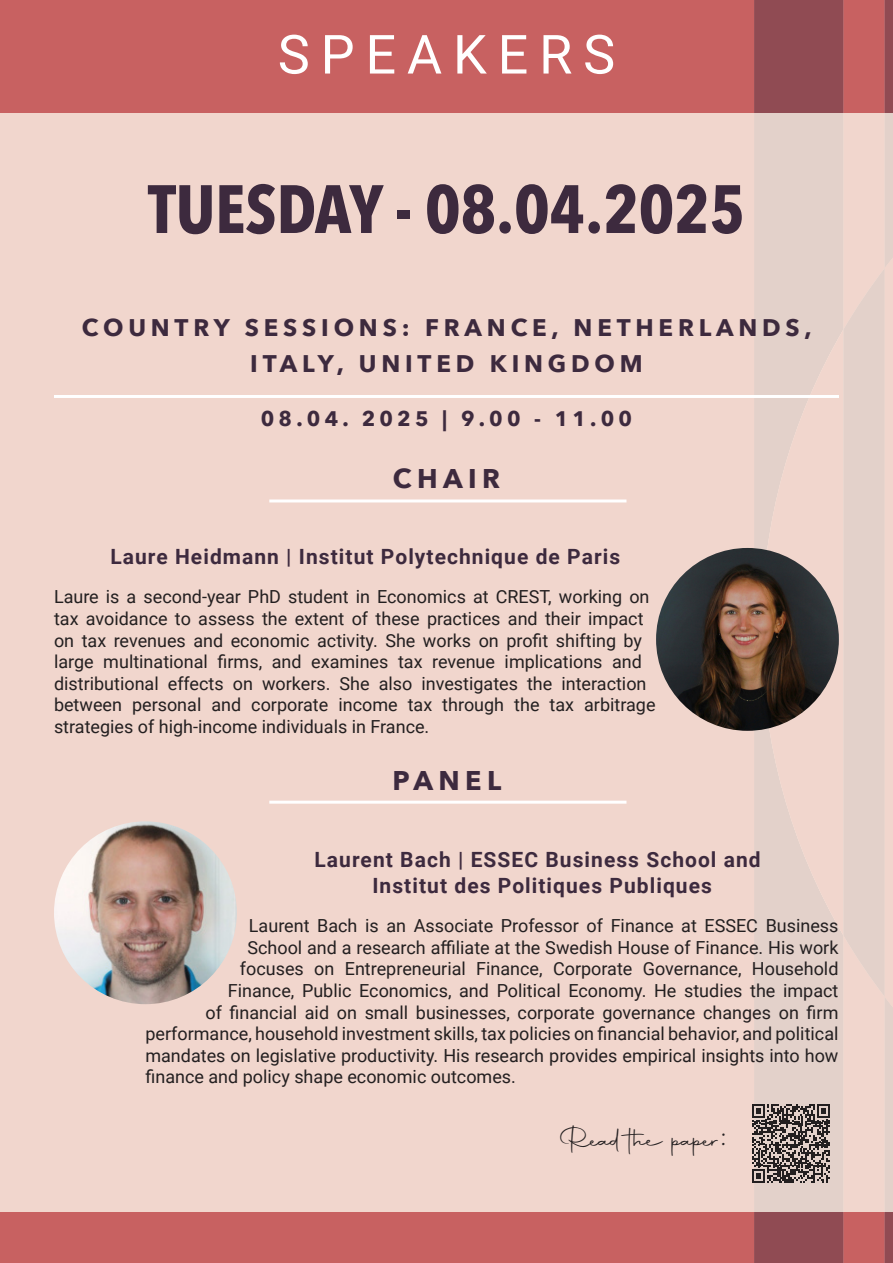
<style>
.page{position:relative;width:893px;height:1263px;background:#c86161}
.page>*{position:absolute;margin:0;border:0;box-sizing:border-box;transform-origin:0 0}
.t1{font:700 67.5px "Avenir Next Condensed";color:#3d2a3e}
.t2{font:54px "Roboto";letter-spacing:.2em;color:#fff}
.t3{font:28.5px "Autography";color:#231f20}
.t4{font:700 27px "Avenir Next";letter-spacing:.2em;color:#3d2a3e}
.t5{font:700 24px "Avenir Next";letter-spacing:.2em;color:#3d2a3e}
.t6{font:700 21px "Roboto";letter-spacing:.05em;color:#3d2a3e}
.t7{font:700 21px "Avenir Next";letter-spacing:.2em;color:#3d2a3e}
.t8{font:18px/21.6px "Roboto";color:#231f20}
</style>
<div class="page">
<div style="left:754px;top:0;width:89px;height:1263px;background:#904b53"></div>
<svg style="left:843px;top:0;width:50px;height:1263px"></svg>
<div style="left:0;top:114px;width:893px;height:1098px;background:linear-gradient(to right,#f3d7ce,#ecd4cc)"></div>
<img style="left:656px;top:548px;width:183px;height:183px;border-radius:91px">
<img style="left:54px;top:821px;width:183px;height:183px;border-radius:91px">
<hr style="left:54px;top:395px;width:785px;height:3px;background:#fff">
<hr style="left:269px;top:801px;width:357px;height:3px;background:#fff">
<hr style="left:269px;top:499px;width:357px;height:3px;background:#fff">
<svg style="left:752px;top:1104px;width:78px;height:78px;background:#786e6b"></svg>
<p class="t2" style="left:278px;top:17px;width:339px">SPEAKERS</p>
<p class="t1" style="left:148px;top:168px;width:599px">TUESDAY - 08.04.2025</p>
<p class="t5" style="left:82px;top:307px;width:731px">COUNTRY SESSIONS: FRANCE, NETHERLANDS,</p>
<p class="t5" style="left:250px;top:343px;width:394px">ITALY, UNITED KINGDOM</p>
<p class="t7" style="left:261px;top:401px;width:373px">08.04. 2025 | 9.00 - 11.00</p>
<p class="t4" style="left:393px;top:455px;width:109px">CHAIR</p>
<p class="t6" style="left:110px;top:541px;width:511px">Laure Heidmann | Institut Polytechnique de Paris</p>
<p class="t8" style="left:54px;top:585px;width:603px">Laure is a second-year PhD student in Economics at CREST, working on tax avoidance to assess the extent of these practices and their impact on tax revenues and economic activity. She works on profit shifting by large multinational firms, and examines tax revenue implications and distributional effects on workers. She also investigates the interaction between personal and corporate income tax through the tax arbitrage strategies of high-income individuals in France.</p>
<p class="t4" style="left:392px;top:757px;width:110px">PANEL</p>
<p class="t6" style="left:315px;top:845px;width:448px">Laurent Bach | ESSEC Business School and</p>
<p class="t6" style="left:372px;top:870px;width:341px">Institut des Politiques Publiques</p>
<p class="t8" style="left:249px;top:914px;width:591px">Laurent Bach is an Associate Professor of Finance at ESSEC Business</p>
<p class="t8" style="left:247px;top:936px;width:592px">School and a research affiliate at the Swedish House of Finance. His work</p>
<p class="t8" style="left:240px;top:957px;width:600px">focuses on Entrepreneurial Finance, Corporate Governance, Household</p>
<p class="t8" style="left:228px;top:979px;width:612px">Finance, Public Economics, and Political Economy. He studies the impact</p>
<p class="t8" style="left:205px;top:1001px;width:634px">of financial aid on small businesses, corporate governance changes on firm</p>
<p class="t8" style="left:145px;top:1022px;width:695px">performance, household investment skills, tax policies on financial behavior, and political</p>
<p class="t8" style="left:145px;top:1044px;width:694px">mandates on legislative productivity. His research provides empirical insights into how</p>
<p class="t8" style="left:145px;top:1065px;width:372px">finance and policy shape economic outcomes.</p>
<p class="t3" style="left:560px;top:1121px;width:169px">Read the paper:</p>
</div>
